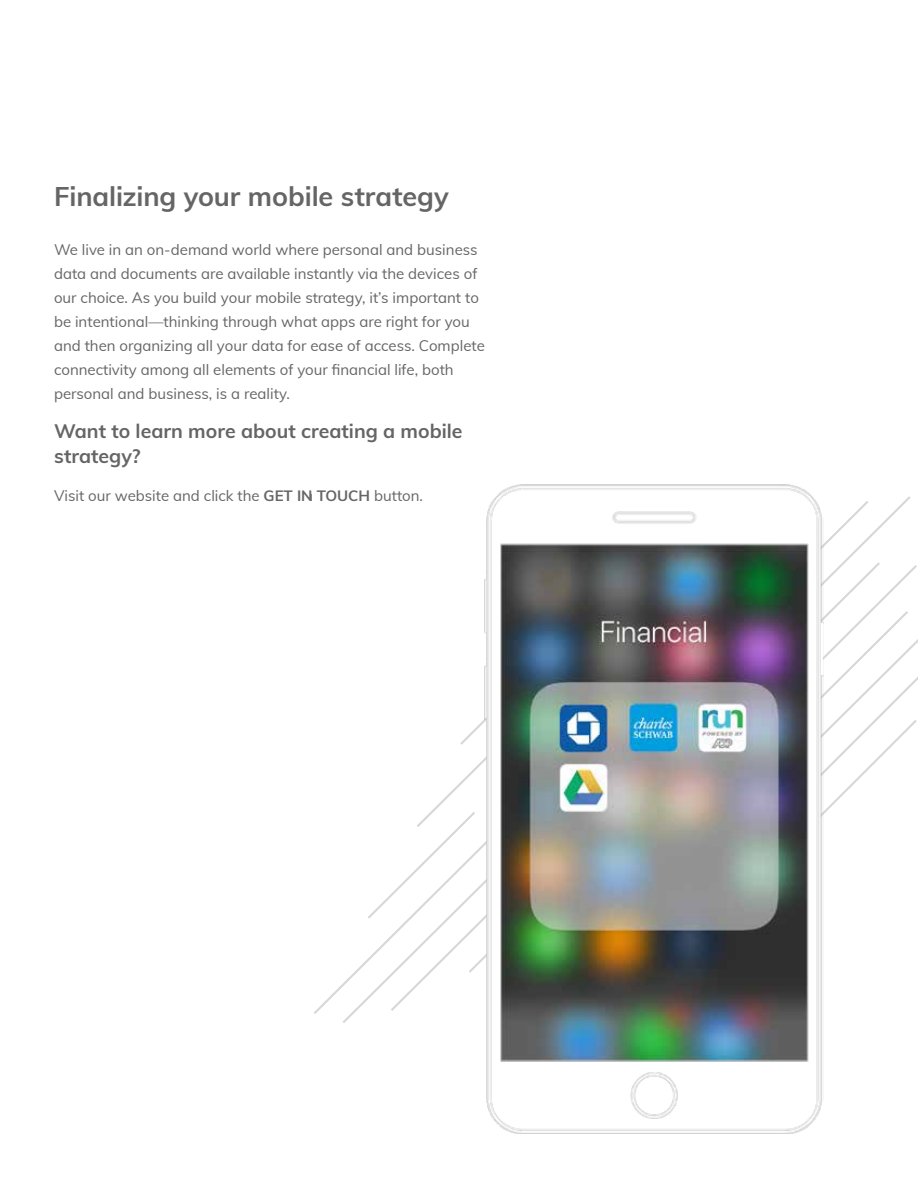
<style>
.page{position:relative;width:918px;height:1188px;background:#fff}
.page>*{position:absolute;margin:0;border:0;box-sizing:border-box;transform-origin:0 0}
.t1{font:700 27px "Muli";letter-spacing:-.005em;color:#656565}
.t2{font:700 19.5px/25.5px "Muli";color:#656565}
.t3{font:15px/24px "Muli";color:#656565}
.s1{font-weight:700}
</style>
<div class="page">
<svg style="left:314px;top:496px;width:604px;height:527px"></svg>
<img style="left:484px;top:485px;width:339px;height:648px">
<hr style="left:821px;top:623px;width:1px;height:52px;background:#fff">
<h1 class="t1" style="left:54px;top:177px;width:396px">Finalizing your mobile strategy</h1>
<p class="t3" style="left:54px;top:237px;width:432px">We live in an on-demand world where personal and business data and documents are available instantly via the devices of our choice. As you build your mobile strategy, it’s important to be intentional—thinking through what apps are right for you and then organizing all your data for ease of access. Complete connectivity among all elements of your financial life, both personal and business, is a reality.</p>
<h2 class="t2" style="left:54px;top:417px;width:410px">Want to learn more about creating a mobile strategy?</h2>
<p class="t3" style="left:54px;top:483px;width:371px">Visit our website and click the <span class="s1">GET IN TOUCH</span> button.</p>
</div>
